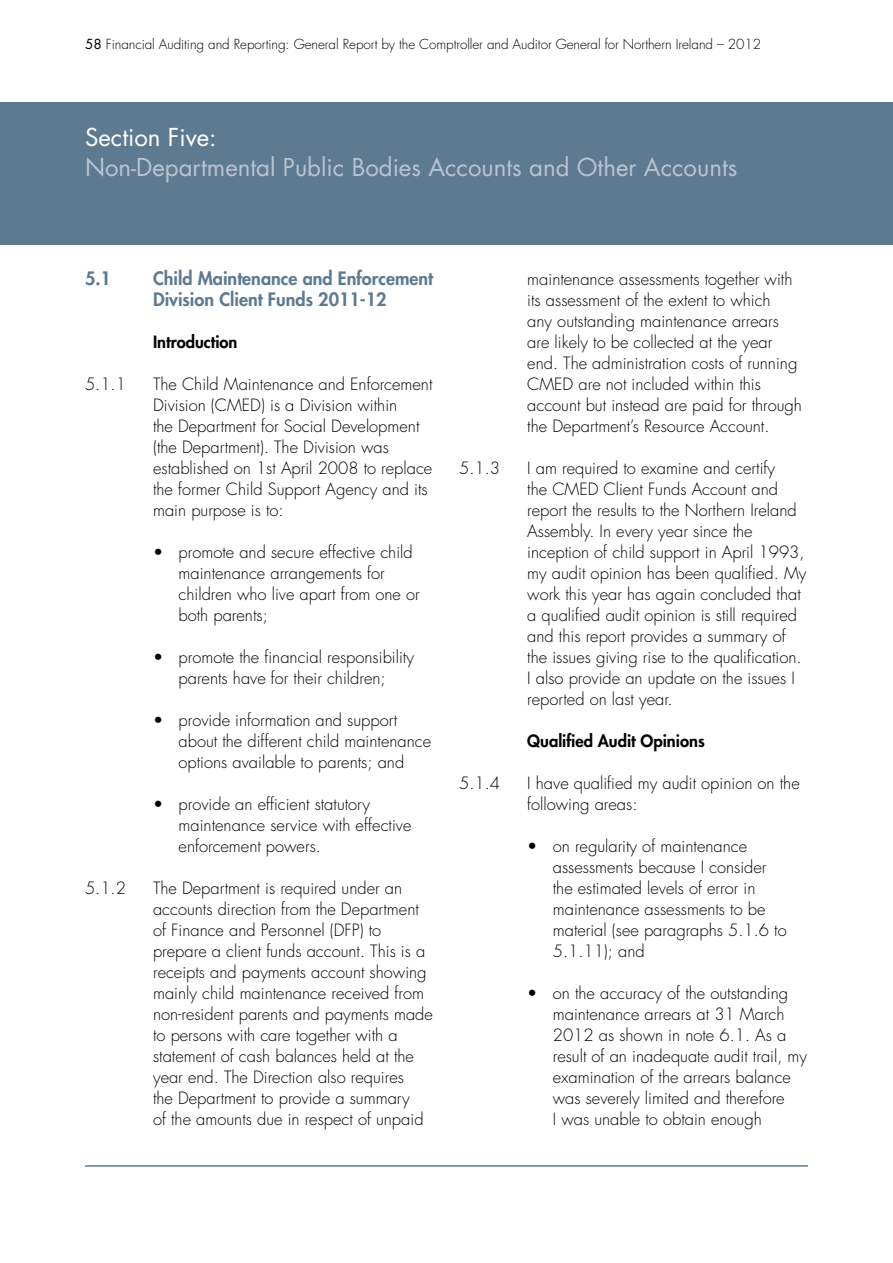
<style>
.page{position:relative;width:893px;height:1263px;background:#fff}
.page>*{position:absolute;margin:0;border:0;box-sizing:border-box;transform-origin:0 0}
.t1{font:24px "Futura";color:#b9c4d1}
.t2{font:24px "Futura";color:#fff}
.t3{font:800 18px/21px "Futura";color:#5d7a91}
.t4{font:300 16.5px/21px "Futura";color:#000}
.t5{font:800 16.5px "Futura";color:#000}
.t6{font:300 13.5px "Futura";letter-spacing:-.005em;color:#000}
.s1{font-weight:400}
</style>
<div class="page">
<div style="left:0;top:102px;width:893px;height:142px;background:#5d7a91"></div>
<hr style="left:85px;top:1165px;width:723px;height:2px;background:#5d7a91">
<p class="t6" style="left:85px;top:35px;width:677px"><span class="s1">58</span> Financial Auditing and Reporting: General Report by the Comptroller and Auditor General for Northern Ireland – 2012</p>
<h1 class="t2" style="left:85px;top:121px;width:133px">Section Five:</h1>
<h1 class="t1" style="left:85px;top:151px;width:654px">Non-Departmental Public Bodies Accounts and Other Accounts</h1>
<p class="t3" style="left:85px;top:268px;width:28px">5.1</p>
<p class="t3" style="left:153px;top:268px;width:282px">Child Maintenance and Enforcement<br>Division Client Funds 2011-12</p>
<p class="t5" style="left:153px;top:331px;width:86px">Introduction</p>
<p class="t4" style="left:85px;top:374px;width:42px">5.1.1</p>
<p class="t4" style="left:153px;top:374px;width:281px">The Child Maintenance and Enforcement Division (CMED) is a Division within<br>the Department for Social Development (the Department). The Division was established on 1st April 2008 to replace the former Child Support Agency and its main purpose is to:</p>
<p class="t4" style="left:179px;top:542px;width:243px;text-indent:-26px">• promote and secure effective child maintenance arrangements for children who live apart from one or both parents;</p>
<p class="t4" style="left:153px;top:647px;width:262px;text-align:center">• promote the financial responsibility parents have for their children;</p>
<p class="t4" style="left:179px;top:710px;width:254px;text-indent:-26px">• provide information and support about the different child maintenance options available to parents; and</p>
<p class="t4" style="left:179px;top:794px;width:234px;text-indent:-26px">• provide an efficient statutory maintenance service with effective enforcement powers.</p>
<p class="t4" style="left:85px;top:878px;width:42px">5.1.2</p>
<p class="t4" style="left:153px;top:878px;width:281px">The Department is required under an accounts direction from the Department of Finance and Personnel (DFP) to prepare a client funds account. This is a receipts and payments account showing mainly child maintenance received from non-resident parents and payments made to persons with care together with a statement of cash balances held at the year end. The Direction also requires<br>the Department to provide a summary<br>of the amounts due in respect of unpaid</p>
<p class="t4" style="left:527px;top:269px;width:276px">maintenance assessments together with its assessment of the extent to which<br>any outstanding maintenance arrears are likely to be collected at the year end. The administration costs of running CMED are not included within this account but instead are paid for through the Department’s Resource Account.</p>
<p class="t4" style="left:459px;top:458px;width:42px">5.1.3</p>
<p class="t4" style="left:527px;top:458px;width:281px">I am required to examine and certify<br>the CMED Client Funds Account and report the results to the Northern Ireland Assembly. In every year since the inception of child support in April 1993, my audit opinion has been qualified. My work this year has again concluded that a qualified audit opinion is still required and this report provides a summary of the issues giving rise to the qualification.<br>I also provide an update on the issues I reported on last year.</p>
<p class="t5" style="left:527px;top:730px;width:179px">Qualified Audit Opinions</p>
<p class="t4" style="left:459px;top:773px;width:42px">5.1.4</p>
<p class="t4" style="left:527px;top:773px;width:274px">I have qualified my audit opinion on the following areas:</p>
<p class="t4" style="left:553px;top:836px;width:235px;text-indent:-26px">• on regularity of maintenance assessments because I consider the estimated levels of error in maintenance assessments to be material (see paragraphs 5.1.6 to<br>5.1.11); and</p>
<p class="t4" style="left:553px;top:983px;width:256px;text-indent:-26px">• on the accuracy of the outstanding maintenance arrears at 31 March 2012 as shown in note 6.1. As a result of an inadequate audit trail, my examination of the arrears balance was severely limited and therefore<br>I was unable to obtain enough</p>
</div>
